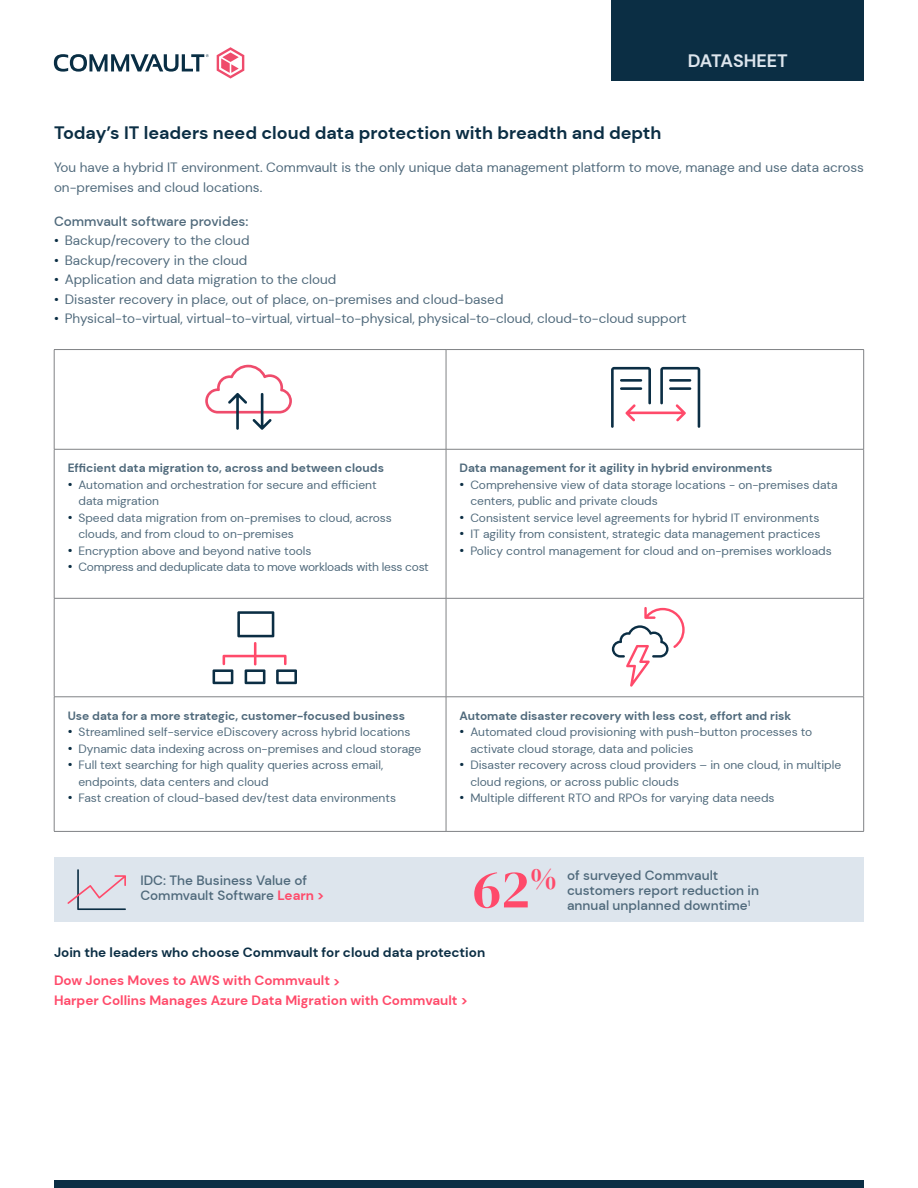
<style>
.page{position:relative;width:918px;height:1188px;background:#fff}
.page>*{position:absolute;margin:0;border:0;box-sizing:border-box;transform-origin:0 0}
.t1{font:54px "DM Serif Display";color:#ff4a6a}
.t2{font:31.5px "DM Serif Display";color:#ff4a6a}
.t3{font:700 18px "DM Sans";color:#0b2e44}
.t4{font:700 18px "DM Sans";color:#dde5ed}
.t5{font:13.5px/19.5px "DM Sans";color:#4f697b}
.t6{font:500 13.5px/15px "DM Sans";color:#4f697b}
.t7{font:700 13.5px/19.5px "DM Sans";color:#ff4a6a}
.t8{font:700 13.5px "DM Sans";color:#0b2e44}
.t9{font:12px/16.5px "DM Sans";color:#4f697b}
.t10{font:700 12px "DM Sans";color:#4f697b}
.t11{font:12px "DM Sans";letter-spacing:-.02em;color:#4f697b}
.s1{color:#0b2e44}
.s2{font-size:13.5px;color:#0b2e44}
.s3{font-weight:700;color:#ff4a6a}
</style>
<div class="page">
<div style="left:612px;top:0;width:252px;height:81px;background:#0b2e44"></div>
<svg style="left:54px;top:54px;width:155px;height:18px"></svg>
<svg style="left:217px;top:47px;width:27px;height:32px"></svg>
<svg style="left:55px;top:350px;width:808px;height:99px"></svg>
<svg style="left:55px;top:450px;width:808px;height:381px"></svg>
<hr style="left:54px;top:349px;width:392px;height:1px;background:#808285">
<hr style="left:54px;top:350px;width:1px;height:99px;background:#808285">
<hr style="left:446px;top:349px;width:418px;height:1px;background:#808285">
<hr style="left:446px;top:350px;width:1px;height:99px;background:#808285">
<hr style="left:863px;top:350px;width:1px;height:99px;background:#808285">
<hr style="left:54px;top:449px;width:392px;height:1px;background:#808285">
<hr style="left:54px;top:449px;width:1px;height:149px;background:#808285">
<hr style="left:446px;top:449px;width:418px;height:1px;background:#808285">
<hr style="left:446px;top:449px;width:1px;height:149px;background:#808285">
<hr style="left:863px;top:449px;width:1px;height:149px;background:#808285">
<hr style="left:54px;top:598px;width:392px;height:1px;background:#808285">
<hr style="left:54px;top:599px;width:1px;height:98px;background:#808285">
<hr style="left:446px;top:598px;width:418px;height:1px;background:#808285">
<hr style="left:446px;top:599px;width:1px;height:98px;background:#808285">
<hr style="left:863px;top:599px;width:1px;height:98px;background:#808285">
<hr style="left:54px;top:697px;width:392px;height:1px;background:#808285">
<hr style="left:54px;top:697px;width:1px;height:134px;background:#808285">
<hr style="left:446px;top:697px;width:418px;height:1px;background:#808285">
<hr style="left:446px;top:697px;width:1px;height:134px;background:#808285">
<hr style="left:863px;top:697px;width:1px;height:134px;background:#808285">
<hr style="left:54px;top:831px;width:392px;height:1px;background:#808285">
<hr style="left:446px;top:831px;width:418px;height:1px;background:#808285">
<svg style="left:205px;top:365px;width:87px;height:65px"></svg>
<svg style="left:611px;top:367px;width:89px;height:61px"></svg>
<svg style="left:213px;top:611px;width:84px;height:73px"></svg>
<svg style="left:612px;top:607px;width:73px;height:80px"></svg>
<div style="left:54px;top:1181px;width:810px;height:7px;background:#0b2e44"></div>
<div style="left:54px;top:858px;width:810px;height:64px;background:#dde5ed"></div>
<svg style="left:68px;top:869px;width:58px;height:41px"></svg>
<h3 class="t4" style="left:688px;top:50px;width:102px">DATASHEET</h3>
<h3 class="t3" style="left:54px;top:122px;width:609px">Today’s IT leaders need cloud data protection with breadth and depth</h3>
<p class="t5" style="left:54px;top:158px;width:811px">You have a hybrid IT environment. Commvault is the only unique data management platform to move, manage and use data across on-premises and cloud locations.</p>
<p class="t6" style="left:54px;top:213px;width:196px">Commvault software provides:</p>
<p class="t5" style="left:54px;top:231px;width:197px"><span class="s1">•</span> Backup/recovery to the cloud</p>
<p class="t5" style="left:54px;top:250px;width:195px"><span class="s1">•</span> Backup/recovery in the cloud</p>
<p class="t5" style="left:54px;top:270px;width:284px"><span class="s1">•</span> Application and data migration to the cloud</p>
<p class="t5" style="left:54px;top:289px;width:451px"><span class="s1">•</span> Disaster recovery in place, out of place, on-premises and cloud-based</p>
<p class="t5" style="left:54px;top:309px;width:634px"><span class="s1">•</span> Physical-to-virtual, virtual-to-virtual, virtual-to-physical, physical-to-cloud, cloud-to-cloud support</p>
<p class="t10" style="left:68px;top:461px;width:318px">Efficient data migration to, across and between clouds</p>
<p class="t9" style="left:78px;top:476px;width:300px;text-indent:-11px"><span class="s2">•</span> Automation and orchestration for secure and efficient data migration</p>
<p class="t9" style="left:78px;top:509px;width:315px;text-indent:-11px"><span class="s2">•</span> Speed data migration from on-premises to cloud, across clouds, and from cloud to on-premises</p>
<p class="t9" style="left:68px;top:542px;width:245px"><span class="s2">•</span> Encryption above and beyond native tools</p>
<p class="t11" style="left:68px;top:560px;width:363px"><span class="s2">•</span> Compress and deduplicate data to move workloads with less cost</p>
<p class="t10" style="left:460px;top:461px;width:314px">Data management for it agility in hybrid environments</p>
<p class="t9" style="left:470px;top:476px;width:369px;text-indent:-11px"><span class="s2">•</span> Comprehensive view of data storage locations - on-premises data centers, public and private clouds</p>
<p class="t9" style="left:460px;top:509px;width:361px"><span class="s2">•</span> Consistent service level agreements for hybrid IT environments</p>
<p class="t9" style="left:460px;top:526px;width:362px"><span class="s2">•</span> IT agility from consistent, strategic data management practices</p>
<p class="t9" style="left:460px;top:542px;width:374px"><span class="s2">•</span> Policy control management for cloud and on-premises workloads</p>
<p class="t10" style="left:68px;top:708px;width:339px">Use data for a more strategic, customer-focused business</p>
<p class="t9" style="left:68px;top:724px;width:344px"><span class="s2">•</span> Streamlined self-service eDiscovery across hybrid locations</p>
<p class="t9" style="left:68px;top:740px;width:355px"><span class="s2">•</span> Dynamic data indexing across on-premises and cloud storage</p>
<p class="t9" style="left:78px;top:757px;width:306px;text-indent:-11px"><span class="s2">•</span> Full text searching for high quality queries across email, endpoints, data centers and cloud</p>
<p class="t9" style="left:68px;top:790px;width:330px"><span class="s2">•</span> Fast creation of cloud-based dev/test data environments</p>
<p class="t10" style="left:460px;top:708px;width:333px">Automate disaster recovery with less cost, effort and risk</p>
<p class="t9" style="left:470px;top:724px;width:344px;text-indent:-11px"><span class="s2">•</span> Automated cloud provisioning with push-button processes to activate cloud storage, data and policies</p>
<p class="t9" style="left:470px;top:757px;width:373px;text-indent:-11px"><span class="s2">•</span> Disaster recovery across cloud providers – in one cloud, in multiple cloud regions, or across public clouds</p>
<p class="t9" style="left:460px;top:790px;width:317px"><span class="s2">•</span> Multiple different RTO and RPOs for varying data needs</p>
<p class="t6" style="left:140px;top:873px;width:185px">IDC: The Business Value of<br>Commvault Software <span class="s3">Learn &gt;</span></p>
<h2 class="t2" style="left:530px;top:861px;width:29px">%</h2>
<p class="t6" style="left:567px;top:868px;width:193px">of surveyed Commvault customers report reduction in annual unplanned downtime<sup>1</sup></p>
<h1 class="t1" style="left:473px;top:858px;width:59px">62</h1>
<p class="t8" style="left:54px;top:944px;width:433px">Join the leaders who choose Commvault for cloud data protection</p>
<p class="t7" style="left:54px;top:971px;width:415px">Dow Jones Moves to AWS with Commvault &gt;<br>Harper Collins Manages Azure Data Migration with Commvault &gt;</p>
</div>
